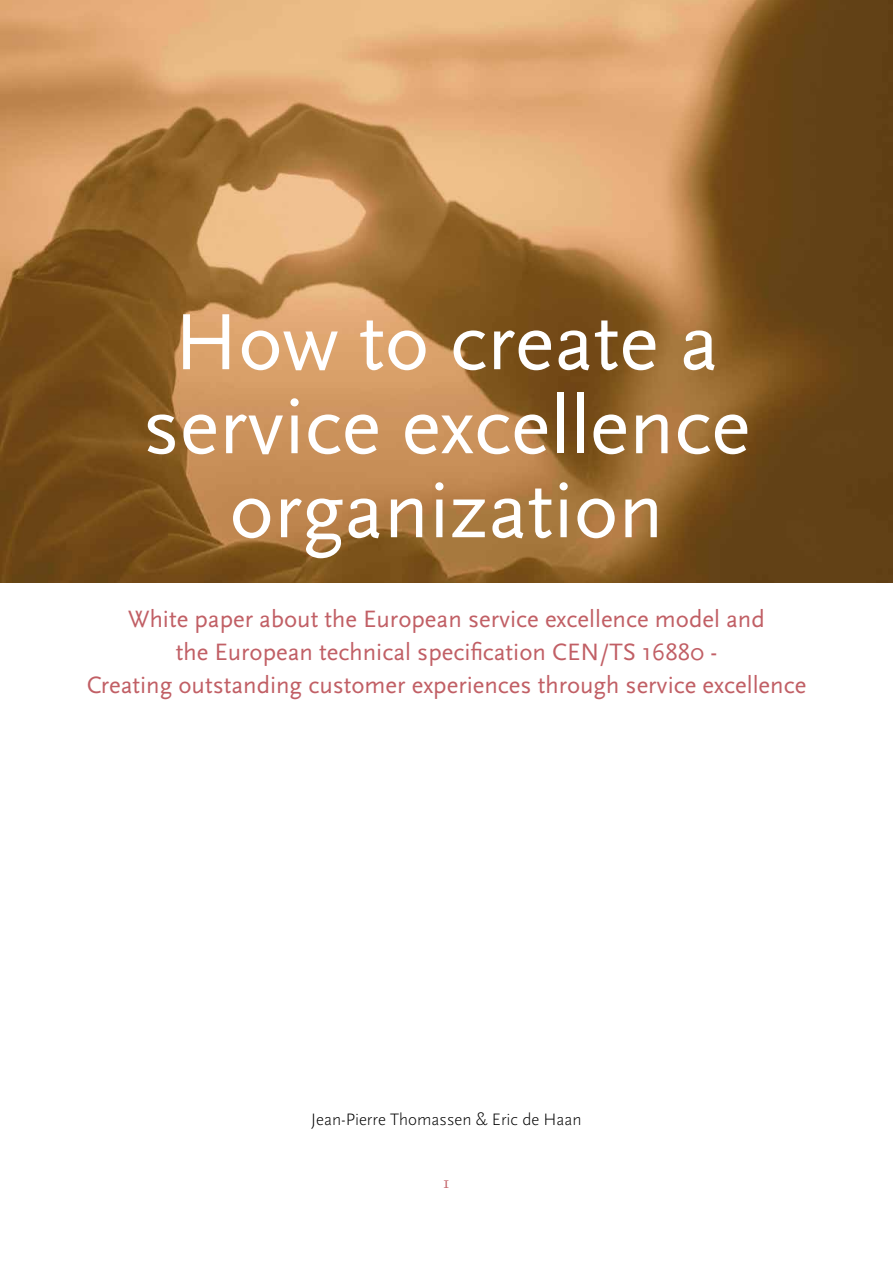
<style>
.page{position:relative;width:893px;height:1263px;background:#fff}
.page>*{position:absolute;margin:0;border:0;box-sizing:border-box;transform-origin:0 0}
.t1{font:83.25px/84px "Scala Sans OT";color:#fff;text-align:center}
.t2{font:24.75px/33px "Scala Sans OT";color:#c15f65;text-align:center}
.t3{font:300 17.25px "Scala Sans OT";color:#000}
.t4{font:16.5px "Scala OT";color:#c15f65}
</style>
<div class="page">
<img style="left:0;top:0;width:893px;height:583px">
<h1 class="t1" style="left:143px;top:302px;width:609px">How to create a service excellence organization</h1>
<p class="t2" style="left:87px;top:603px;width:721px">White paper about the European service excellence model and<br>the European technical specification CEN/TS 16880 -<br>Creating outstanding customer experiences through service excellence</p>
<p class="t3" style="left:311px;top:1110px;width:272px">Jean-Pierre Thomassen &amp; Eric de Haan</p>
<p class="t4" style="left:443px;top:1174px;width:8px">1</p>
</div>
